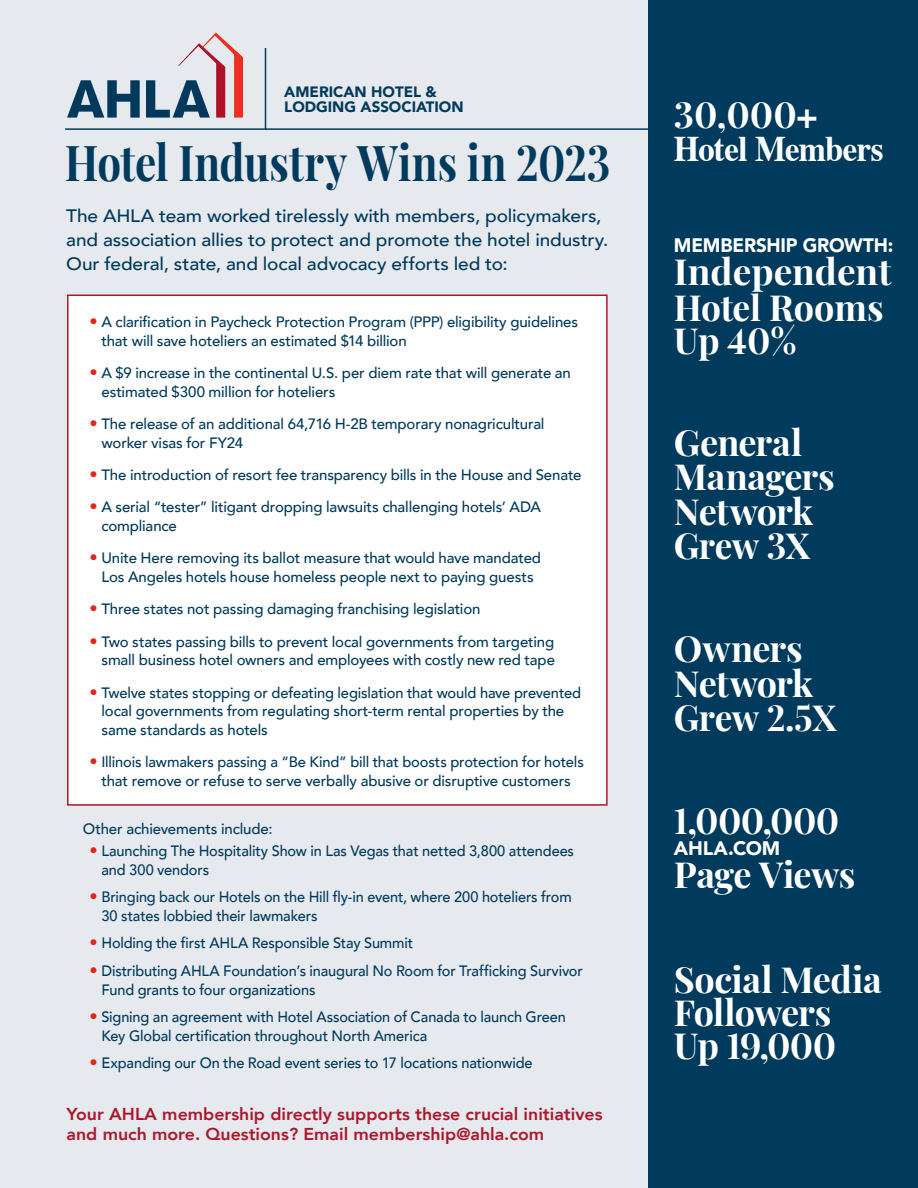
<style>
.page{position:relative;width:918px;height:1188px;background:#fff}
.page>*{position:absolute;margin:0;border:0;box-sizing:border-box;transform-origin:0 0}
.t1{font:700 49.5px "Playfair Display";color:#003a5d;scale:.85 1}
.t2{font:700 36px/34.5px "Playfair Display";letter-spacing:-.015em;color:#fff}
.t3{font:700 36px "Times";letter-spacing:-.02em;color:#fff;scale:.91 1}
.t4{font:900 19.5px "Avenir";letter-spacing:-.01em;color:#fff;scale:.96 1}
.t5{font:900 19.5px "Avenir";letter-spacing:-.01em;color:#fff}
.Body_text_1_-_left{font:500 18px/24px "Avenir";letter-spacing:-.01em;color:#003a5d;scale:1.06 1}
.t6{font:800 17.1px/20.5px "Avenir";color:#ae172b}
.t7{font:500 15px/18.8px "Avenir";letter-spacing:-.01em;color:#003a5d}
.t8{font:900 15px "Avenir";color:#003a5d}
.s1{font-family:"Times"}
.s2{font-size:34.95px}
.s3{font-size:16.5px;color:#e72419}
</style>
<div class="page">
<div style="left:0;top:0;width:653px;height:1188px;background:#e6e9ee"></div>
<div style="left:648px;top:0;width:270px;height:1188px;background:#003a5d"></div>
<svg style="left:67px;top:80px;width:73px;height:38px"></svg>
<svg style="left:146px;top:33px;width:97px;height:85px"></svg>
<hr style="left:65px;top:128px;width:583px;height:2px;background:#003a5d">
<hr style="left:265px;top:48px;width:1px;height:82px;background:#003a5d">
<div style="left:67px;top:295px;width:541px;height:511px;background:#fff;border:2px solid #ae172b"></div>
<p class="t8" style="left:284px;top:79px;width:154px">AMERICAN HOTEL &amp;</p>
<p class="t8" style="left:284px;top:94px;width:181px">LODGING ASSOCIATION</p>
<p class="t2" style="left:674px;top:94px;width:145px">30,000<span class="s1">+</span></p>
<p class="t3" style="left:674px;top:114px;width:232px">Hotel Members</p>
<p class="t1" style="left:65px;top:123px;width:643px">Hotel Industry Wins in 2023</p>
<p class="Body_text_1_-_left" style="left:66px;top:202px;width:513px">The AHLA team worked tirelessly with members, policymakers, and association allies to protect and promote the hotel industry.<br>Our federal, state, and local advocacy efforts led to:</p>
<p class="t4" style="left:674px;top:229px;width:230px">MEMBERSHIP GROWTH:</p>
<p class="t2" style="left:674px;top:252px;width:219px">Independent<br>Hote<span class="s2">l</span> Rooms<br>Up 40%</p>
<p class="t7" style="left:102px;top:312px;width:478px;text-indent:-12px"><span class="s3">•</span> A clarification in Paycheck Protection Program (PPP) eligibility guidelines that will save hoteliers an estimated $14 billion</p>
<p class="t7" style="left:102px;top:363px;width:471px;text-indent:-12px"><span class="s3">•</span> A $9 increase in the continental U.S. per diem rate that will generate an estimated $300 million for hoteliers</p>
<p class="t7" style="left:102px;top:414px;width:445px;text-indent:-12px"><span class="s3">•</span> The release of an additional 64,716 H-2B temporary nonagricultural worker visas for FY24</p>
<p class="t7" style="left:90px;top:465px;width:493px"><span class="s3">•</span> The introduction of resort fee transparency bills in the House and Senate</p>
<p class="t7" style="left:102px;top:497px;width:441px;text-indent:-12px"><span class="s3">•</span> A serial “tester” litigant dropping lawsuits challenging hotels’ ADA compliance</p>
<p class="t7" style="left:90px;top:548px;width:453px;text-align:center"><span class="s3">•</span> Unite Here removing its ballot measure that would have mandated<br>Los Angeles hotels house homeless people next to paying guests</p>
<p class="t7" style="left:90px;top:599px;width:392px"><span class="s3">•</span> Three states not passing damaging franchising legislation</p>
<p class="t7" style="left:90px;top:631px;width:467px;text-align:right"><span class="s3">•</span> Two states passing bills to prevent local governments from targeting small business hotel owners and employees with costly new red tape</p>
<p class="t7" style="left:102px;top:682px;width:481px;text-indent:-12px"><span class="s3">•</span> Twelve states stopping or defeating legislation that would have prevented local governments from regulating short-term rental properties by the same standards as hotels</p>
<p class="t7" style="left:90px;top:752px;width:496px;text-align:center"><span class="s3">•</span> Illinois lawmakers passing a “Be Kind” bill that boosts protection for hotels that remove or refuse to serve verbally abusive or disruptive customers</p>
<p class="t2" style="left:674px;top:422px;width:162px">General<br>Managers<br>Network<br>Grew 3X</p>
<p class="t2" style="left:674px;top:629px;width:164px">Owners<br>Network<br>Grew 2.5X</p>
<p class="t7" style="left:83px;top:819px;width:191px">Other achievements include:</p>
<p class="t7" style="left:102px;top:841px;width:474px;text-indent:-12px"><span class="s3">•</span> Launching The Hospitality Show in Las Vegas that netted 3,800 attendees and 300 vendors</p>
<p class="t7" style="left:102px;top:887px;width:472px;text-indent:-12px"><span class="s3">•</span> Bringing back our Hotels on the Hill fly-in event, where 200 hoteliers from<br>30 states lobbied their lawmakers</p>
<p class="t7" style="left:90px;top:933px;width:325px"><span class="s3">•</span> Holding the first AHLA Responsible Stay Summit</p>
<p class="t7" style="left:102px;top:960px;width:483px;text-indent:-12px"><span class="s3">•</span> Distributing AHLA Foundation’s inaugural No Room for Trafficking Survivor<br>Fund grants to four organizations</p>
<p class="t7" style="left:102px;top:1007px;width:466px;text-indent:-12px"><span class="s3">•</span> Signing an agreement with Hotel Association of Canada to launch Green<br>Key Global certification throughout North America</p>
<p class="t7" style="left:90px;top:1053px;width:445px"><span class="s3">•</span> Expanding our On the Road event series to 17 locations nationwide</p>
<p class="t6" style="left:67px;top:1104px;width:537px">Your AHLA membership directly supports these crucial initiatives and much more. Questions? Email membership@ahla.com</p>
<p class="t2" style="left:674px;top:800px;width:167px">1,000,000</p>
<p class="t5" style="left:674px;top:831px;width:108px">AHLA.COM</p>
<p class="t2" style="left:674px;top:854px;width:183px">Page Views</p>
<p class="t2" style="left:674px;top:959px;width:209px">Social Media</p>
<p class="t2" style="left:674px;top:992px;width:159px">Followers</p>
<p class="t2" style="left:674px;top:1025px;width:164px">Up 19,000</p>
</div>
